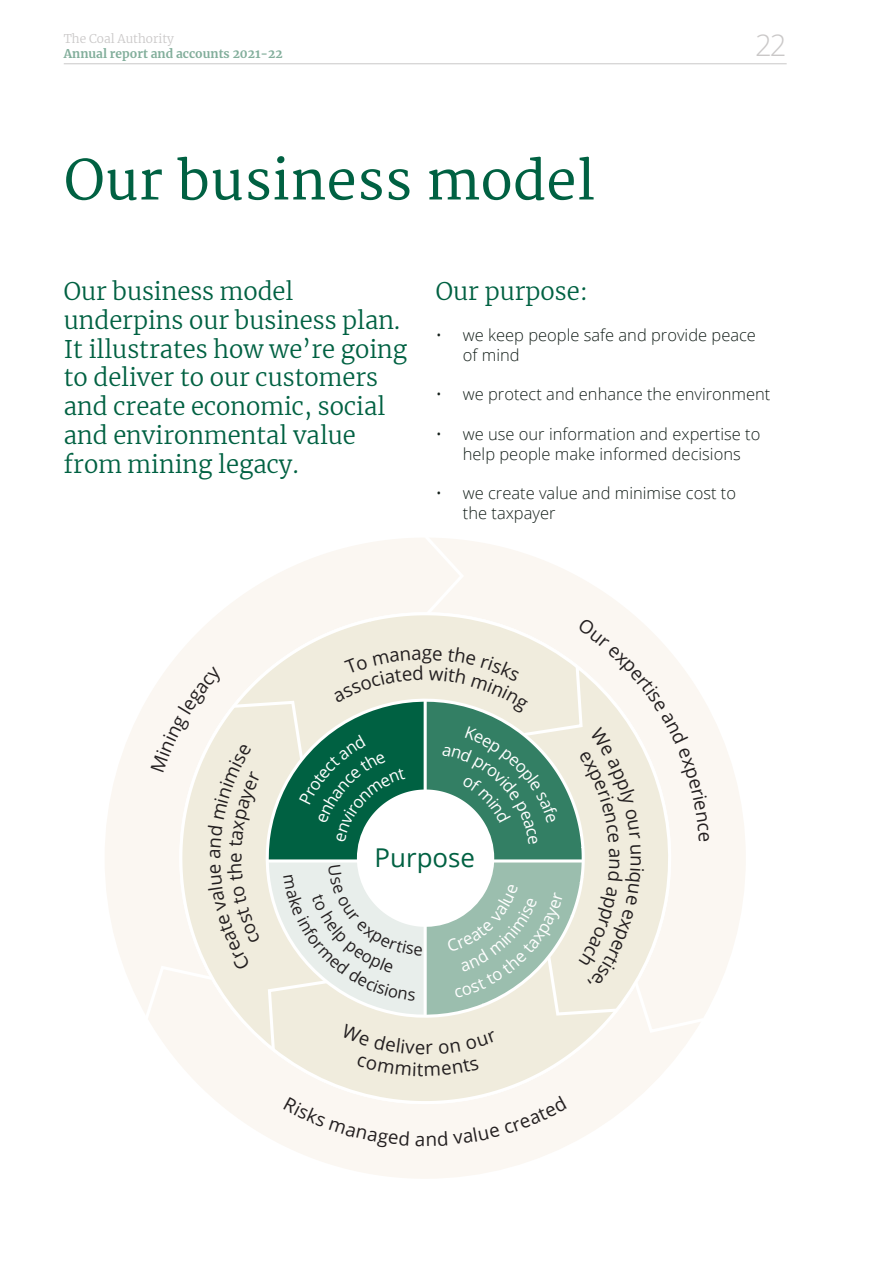
<style>
.page{position:relative;width:893px;height:1263px;background:#fff}
.page>*{position:absolute;margin:0;border:0;box-sizing:border-box;transform-origin:0 0}
.Section_header{font:54px "Merriweather";color:#006142}
.t1{font:300 29.4px "Open Sans";color:#cac8c8}
.t2{font:25.95px "Open Sans";color:#006142}
.PR_-_Heading_C_-_H3{font:300 24px/28.8px "Merriweather";color:#006142}
.t3{font:18.75px "Open Sans";color:#231f20}
.t4{font:300 16.5px/19.8px "Open Sans";color:#15201b}
.t5{font:700 12px "Merriweather";color:#82ae9b}
.t6{font:300 12px "Merriweather";color:#cac8c8}
</style>
<div class="page">
<hr style="left:64px;top:63px;width:723px;height:1px;background:#cac8c8">
<svg style="left:105px;top:709px;width:641px;height:470px"></svg>
<svg style="left:178px;top:1076px;width:499px;height:30px"></svg>
<div style="left:284px;top:1097px;width:125px;height:51px;background:#fbf7f2"></div>
<svg style="left:416px;top:1131px;width:31px;height:15px"></svg>
<div style="left:453px;top:1096px;width:114px;height:48px;background:#fbf7f2"></div>
<svg style="left:142px;top:538px;width:567px;height:538px"></svg>
<p class="t6" style="left:64px;top:31px;width:112px">The Coal Authority</p>
<p class="t5" style="left:64px;top:45px;width:220px">Annual report and accounts 2021-22</p>
<h2 class="Section_header" style="left:64px;top:149px;width:533px">Our business model</h2>
<h2 class="t1" style="left:755px;top:25px;width:33px">22</h2>
<h3 class="PR_-_Heading_C_-_H3" style="left:64px;top:276px;width:345px">Our business model underpins our business plan.<br>It illustrates how we’re going to deliver to our customers and create economic, social and environmental value from mining legacy.</h3>
<h4 class="PR_-_Heading_C_-_H3" style="left:436px;top:276px;width:154px">Our purpose:</h4>
<p class="t4" style="left:463px;top:325px;width:295px;text-indent:-27px">• we keep people safe and provide peace of mind</p>
<p class="t4" style="left:436px;top:384px;width:336px">• we protect and enhance the environment</p>
<p class="t4" style="left:436px;top:424px;width:326px;text-align:center">• we use our information and expertise to help people make informed decisions</p>
<p class="t4" style="left:463px;top:483px;width:275px;text-indent:-27px">• we create value and minimise cost to the taxpayer</p>
<p class="t3" style="left:222px;top:862px;width:12px;rotate:-90deg">e</p>
<p class="t2" style="left:375px;top:840px;width:102px">Purpose</p>
</div>
